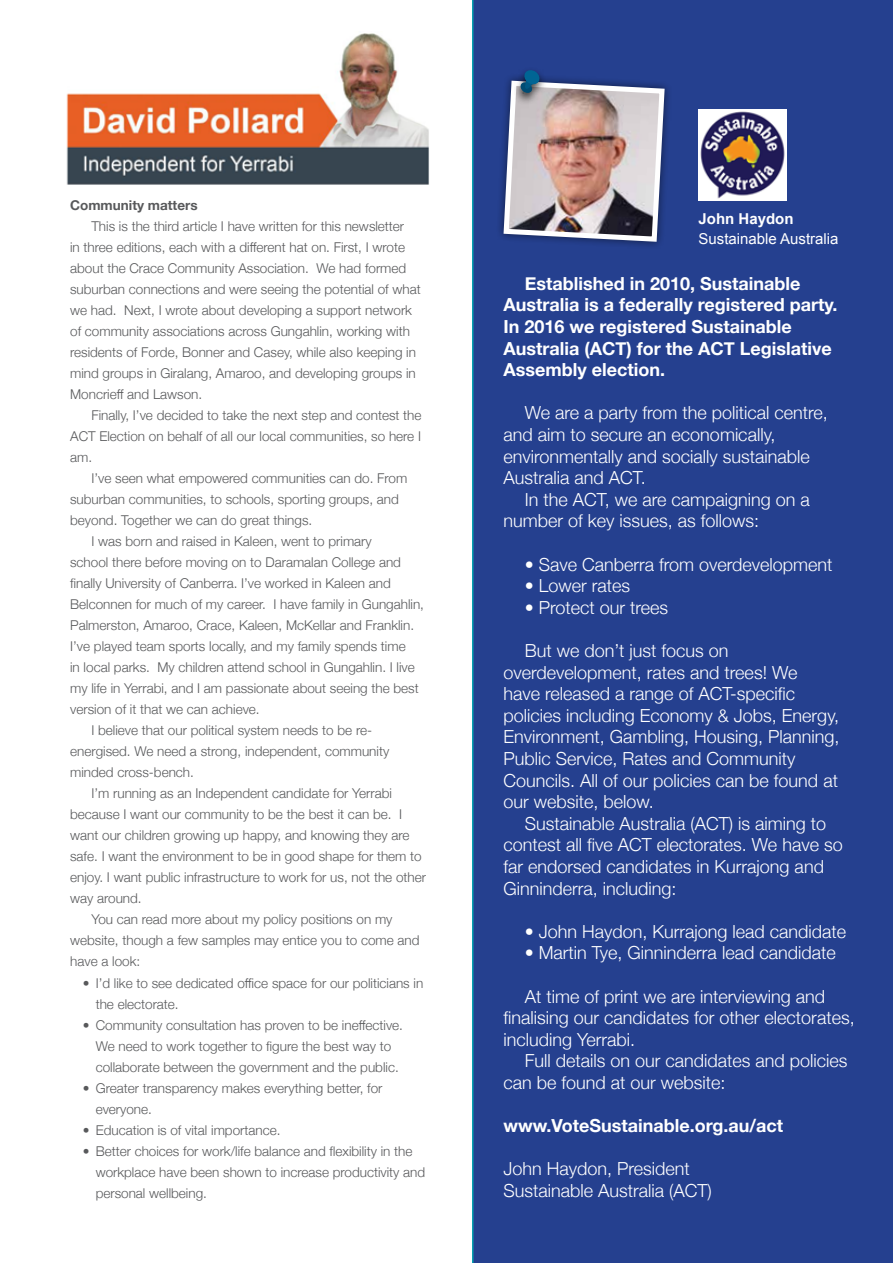
<style>
.page{position:relative;width:893px;height:1263px;background:#fff}
.page>*{position:absolute;margin:0;border:0;box-sizing:border-box;transform-origin:0 0}
.t1{font:300 18px/21.6px "Helvetica Neue";color:#fff}
.t2{font:700 18px/21.6px "Helvetica Neue";color:#fff}
.t3{font:15px "Arial";color:#fff}
.t4{font:700 15px "Arial";color:#fff}
.t5{font:300 13.5px/21px "Helvetica Neue";color:#58595b}
.t6{font:700 13.5px "Helvetica Neue";color:#58595b}
</style>
<div class="page">
<div style="left:472px;top:0;width:421px;height:1263px;background:#25408f"></div>
<img style="left:66px;top:33px;width:363px;height:152px">
<div style="left:496px;top:73px;width:176px;height:177px;background:#25408f"></div>
<div style="left:513px;top:67px;width:34px;height:38px;background:#25408f"></div>
<img style="left:501px;top:69px;width:166px;height:175px">
<img style="left:698px;top:109px;width:89px;height:91px">
<p class="t6" style="left:70px;top:195px;width:129px">Community matters</p>
<p class="t5" style="left:70px;top:215px;width:352px;text-indent:21px">This is the third article I have written for this newsletter<br>in three editions, each with a different hat on. First, I wrote about the Crace Community Association. We had formed suburban connections and were seeing the potential of what we had. Next, I wrote about developing a support network of community associations across Gungahlin, working with residents of Forde, Bonner and Casey, while also keeping in mind groups in Giralang, Amaroo, and developing groups in Moncrieff and Lawson.</p>
<p class="t5" style="left:70px;top:404px;width:353px;text-align:justify;text-indent:21px">Finally, I’ve decided to take the next step and contest the ACT Election on behalf of all our local communities, so here I am.</p>
<p class="t5" style="left:91px;top:467px;width:317px">I’ve seen what empowered communities can do. From</p>
<p class="t5" style="left:70px;top:488px;width:330px">suburban communities, to schools, sporting groups, and</p>
<p class="t5" style="left:70px;top:509px;width:244px">beyond. Together we can do great things.</p>
<p class="t5" style="left:91px;top:530px;width:282px">I was born and raised in Kaleen, went to primary</p>
<p class="t5" style="left:70px;top:551px;width:332px">school there before moving on to Daramalan College and</p>
<p class="t5" style="left:70px;top:572px;width:322px">finally University of Canberra. I’ve worked in Kaleen and</p>
<p class="t5" style="left:70px;top:593px;width:355px">Belconnen for much of my career. I have family in Gungahlin,</p>
<p class="t5" style="left:70px;top:614px;width:345px">Palmerston, Amaroo, Crace, Kaleen, McKellar and Franklin.</p>
<p class="t5" style="left:70px;top:635px;width:337px">I’ve played team sports locally, and my family spends time</p>
<p class="t5" style="left:70px;top:656px;width:346px">in local parks. My children attend school in Gungahlin. I live</p>
<p class="t5" style="left:70px;top:677px;width:350px">my life in Yerrabi, and I am passionate about seeing the best</p>
<p class="t5" style="left:70px;top:698px;width:191px">version of it that we can achieve.</p>
<p class="t5" style="left:91px;top:719px;width:282px">I believe that our political system needs to be re-</p>
<p class="t5" style="left:70px;top:740px;width:321px">energised. We need a strong, independent, community</p>
<p class="t5" style="left:70px;top:761px;width:125px">minded cross-bench.</p>
<p class="t5" style="left:91px;top:782px;width:302px">I’m running as an Independent candidate for Yerrabi</p>
<p class="t5" style="left:70px;top:803px;width:333px">because I want our community to be the best it can be. I</p>
<p class="t5" style="left:70px;top:824px;width:341px">want our children growing up happy, and knowing they are</p>
<p class="t5" style="left:70px;top:845px;width:353px">safe. I want the environment to be in good shape for them to</p>
<p class="t5" style="left:70px;top:866px;width:357px">enjoy. I want public infrastructure to work for us, not the other</p>
<p class="t5" style="left:70px;top:887px;width:73px">way around.</p>
<p class="t5" style="left:91px;top:908px;width:303px">You can read more about my policy positions on my</p>
<p class="t5" style="left:70px;top:929px;width:351px">website, though a few samples may entice you to come and</p>
<p class="t5" style="left:70px;top:950px;width:72px">have a look:</p>
<p class="t5" style="left:96px;top:971px;width:329px;text-indent:-13px">• I’d like to see dedicated office space for our politicians in the electorate.</p>
<p class="t5" style="left:96px;top:1013px;width:309px;text-indent:-13px">• Community consultation has proven to be ineffective.<br>We need to work together to figure the best way to collaborate between the government and the public.</p>
<p class="t5" style="left:96px;top:1076px;width:288px;text-indent:-13px">• Greater transparency makes everything better, for everyone.</p>
<p class="t5" style="left:83px;top:1118px;width:199px">• Education is of vital importance.</p>
<p class="t5" style="left:96px;top:1139px;width:331px;text-indent:-13px">• Better choices for work/life balance and flexibility in the workplace have been shown to increase productivity and personal wellbeing.</p>
<p class="t4" style="left:698px;top:209px;width:97px">John Haydon</p>
<p class="t3" style="left:698px;top:229px;width:142px">Sustainable Australia</p>
<h1 class="t2" style="left:504px;top:273px;width:335px;text-indent:21px">Established in 2010, Sustainable Australia is a federally registered party.<br>In 2016 we registered Sustainable Australia (ACT) for the ACT Legislative Assembly election.</h1>
<h1 class="t1" style="left:504px;top:401px;width:326px;text-indent:21px">We are a party from the political centre, and aim to secure an economically, environmentally and socially sustainable Australia and ACT.</h1>
<h1 class="t1" style="left:504px;top:487px;width:308px;text-indent:21px">In the ACT, we are campaigning on a number of key issues, as follows:</h1>
<h1 class="t1" style="left:525px;top:552px;width:309px">• Save Canberra from overdevelopment</h1>
<h1 class="t1" style="left:525px;top:574px;width:107px">• Lower rates</h1>
<h1 class="t1" style="left:525px;top:595px;width:145px">• Protect our trees</h1>
<p class="t1" style="left:504px;top:639px;width:338px;text-indent:21px">But we don’t just focus on overdevelopment, rates and trees! We<br>have released a range of ACT-specific policies including Economy &amp; Jobs, Energy, Environment, Gambling, Housing, Planning, Public Service, Rates and Community Councils. All of our policies can be found at our website, below.</p>
<h1 class="t1" style="left:504px;top:811px;width:341px;text-indent:21px">Sustainable Australia (ACT) is aiming to contest all five ACT electorates. We have so far endorsed candidates in Kurrajong and Ginninderra, including:</h1>
<h1 class="t1" style="left:525px;top:919px;width:323px">• John Haydon, Kurrajong lead candidate</h1>
<h1 class="t1" style="left:525px;top:941px;width:312px">• Martin Tye, Ginninderra lead candidate</h1>
<h1 class="t1" style="left:504px;top:984px;width:353px;text-indent:21px">At time of print we are interviewing and finalising our candidates for other electorates, including Yerrabi.</h1>
<h1 class="t1" style="left:504px;top:1049px;width:345px;text-indent:21px">Full details on our candidates and policies can be found at our website:</h1>
<h1 class="t2" style="left:504px;top:1115px;width:281px">www.VoteSustainable.org.au/act</h1>
<h1 class="t1" style="left:504px;top:1157px;width:210px">John Haydon, President<br>Sustainable Australia (ACT)</h1>
</div>
